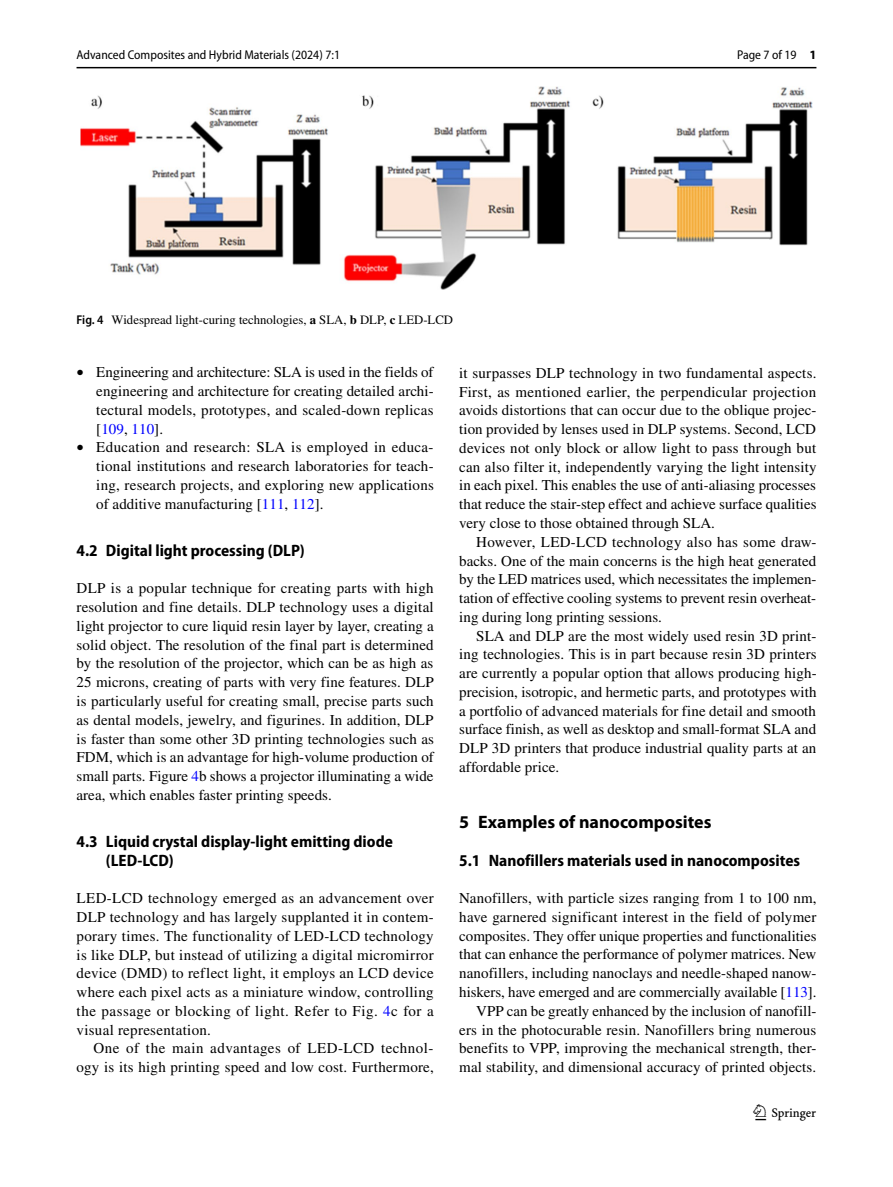
<style>
.page{position:relative;width:893px;height:1187px;background:#fff}
.page>*{position:absolute;margin:0;border:0;box-sizing:border-box;transform-origin:0 0}
.t1{font:22.5px "Springnew Regular 3";color:#000}
.t2{font:700 18px "Myriad Pro";color:#000}
.t3{font:700 semi-condensed 16.5px/18.8px "Myriad Pro";color:#000}
.t4{font:15px/18.8px "STIX";letter-spacing:.005em;color:#000;text-align:justify}
.t5{font:12.75px "STIX";color:#000}
.t6{font:semi-condensed 12.75px "Myriad Pro";color:#000}
.s1{font-family:"Myriad Pro";font-weight:600;font-stretch:semi-condensed}
.s2{font-weight:700}
.s3{font-weight:700;font-stretch:normal}
.s4{font-size:14.1px}
.s5{color:#00f}
</style>
<div class="page">
<hr style="left:77px;top:67px;width:739px;height:1px;background:#000">
<img style="left:80px;top:87px;width:732px;height:202px">
<p class="t6" style="left:77px;top:48px;width:265px">Advanced Composites and Hybrid Materials (2024) 7:1</p>
<p class="t5" style="left:77px;top:311px;width:378px"><span class="s1">Fig. 4</span> Widespread light-curing technologies, <span class="s2">a</span> SLA, <span class="s2">b</span> DLP, <span class="s2">c</span> LED-LCD</p>
<p class="t6" style="left:737px;top:48px;width:81px">Page 7 of 19 <span class="s3">1</span></p>
<p class="t4" style="left:96px;top:364px;width:339px;text-indent:-20px"><span class="s4">•</span> Engineering and architecture: SLA is used in the fields of engineering and architecture for creating detailed archi&shy;tectural models, prototypes, and scaled-down replicas [<span class="s5">109</span>, <span class="s5">110</span>].</p>
<p class="t4" style="left:96px;top:439px;width:339px;text-indent:-20px"><span class="s4">•</span> Education and research: SLA is employed in educa&shy;tional institutions and research laboratories for teach&shy;ing, research projects, and exploring new applications of additive manufacturing [<span class="s5">111</span>, <span class="s5">112</span>].</p>
<p class="t3" style="left:77px;top:541px;width:230px">4.2 Digital light processing (DLP)</p>
<p class="t4" style="left:77px;top:580px;width:359px">DLP is a popular technique for creating parts with high resolution and fine details. DLP technology uses a digital light projector to cure liquid resin layer by layer, creating a solid object. The resolution of the final part is determined by the resolution of the projector, which can be as high as 25 microns, creating of parts with very fine features. DLP is particularly useful for creating small, precise parts such as dental models, jewelry, and figurines. In addition, DLP is faster than some other 3D printing technologies such as FDM, which is an advantage for high-volume production of small parts. Figure <span class="s5">4</span>b shows a projector illuminating a wide area, which enables faster printing speeds.</p>
<p class="t3" style="left:106px;top:832px;width:288px;text-indent:-29px">4.3 Liquid crystal display‑light emitting diode (LED‑LCD)</p>
<p class="t4" style="left:77px;top:889px;width:359px">LED-LCD technology emerged as an advancement over DLP technology and has largely supplanted it in contem&shy;porary times. The functionality of LED-LCD technology is like DLP, but instead of utilizing a digital micromirror device (DMD) to reflect light, it employs an LCD device where each pixel acts as a miniature window, controlling the passage or blocking of light. Refer to Fig. <span class="s5">4</span>c for a visual representation.</p>
<p class="t4" style="left:77px;top:1039px;width:359px;text-align:right">One of the main advantages of LED-LCD technol&shy;ogy is its high printing speed and low cost. Furthermore,</p>
<p class="t4" style="left:459px;top:364px;width:359px">it surpasses DLP technology in two fundamental aspects.<br>First, as mentioned earlier, the perpendicular projection avoids distortions that can occur due to the oblique projec&shy;tion provided by lenses used in DLP systems. Second, LCD devices not only block or allow light to pass through but can also filter it, independently varying the light intensity in each pixel. This enables the use of anti-aliasing processes that reduce the stair-step effect and achieve surface qualities very close to those obtained through SLA.</p>
<p class="t4" style="left:459px;top:533px;width:359px;text-indent:17px">However, LED-LCD technology also has some draw&shy;backs. One of the main concerns is the high heat generated by the LED matrices used, which necessitates the implemen&shy;tation of effective cooling systems to prevent resin overheat&shy;ing during long printing sessions.</p>
<p class="t4" style="left:459px;top:627px;width:359px;text-indent:17px">SLA and DLP are the most widely used resin 3D print&shy;ing technologies. This is in part because resin 3D printers are currently a popular option that allows producing high&shy;precision, isotropic, and hermetic parts, and prototypes with a portfolio of advanced materials for fine detail and smooth surface finish, as well as desktop and small-format SLA and DLP 3D printers that produce industrial quality parts at an affordable price.</p>
<p class="t2" style="left:459px;top:810px;width:254px">5 Examples of nanocomposites</p>
<p class="t3" style="left:459px;top:850px;width:342px">5.1 Nanofillers materials used in nanocomposites</p>
<p class="t4" style="left:459px;top:889px;width:359px;text-align:right">Nanofillers, with particle sizes ranging from 1 to 100 nm, have garnered significant interest in the field of polymer composites. They offer unique properties and functionalities that can enhance the performance of polymer matrices. New nanofillers, including nanoclays and needle-shaped nanow&shy;hiskers, have emerged and are commercially available [<span class="s5">113</span>].<br>VPP can be greatly enhanced by the inclusion of nanofill&shy;ers in the photocurable resin. Nanofillers bring numerous benefits to VPP, improving the mechanical strength, ther&shy;mal stability, and dimensional accuracy of printed objects.</p>
<h1 class="t1" style="left:755px;top:1104px;width:62px">1 3</h1>
</div>
